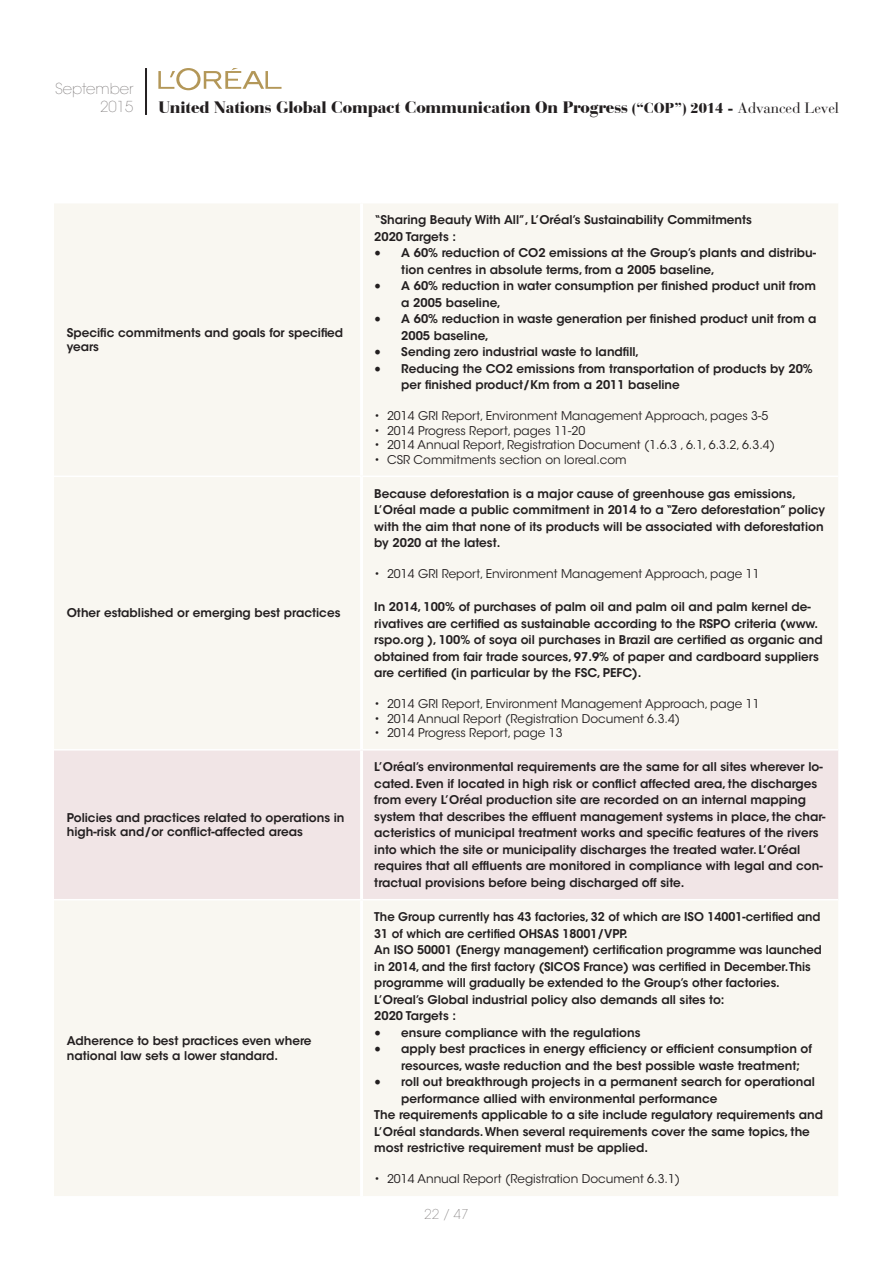
<style>
.page{position:relative;width:893px;height:1263px;background:#fff}
.page>*{position:absolute;margin:0;border:0;box-sizing:border-box;transform-origin:0 0}
.t1{font:900 17.25px "Bauer Bodoni BT";letter-spacing:-.005em;color:#231f20}
.t2{font:200 15px/18px "ITC Avant Garde Std";color:#757171;text-align:right}
.t3{font:200 13.5px "ITC Avant Garde Std";color:#757171}
.t4{font:600 12px/16.5px "ITC Avant Garde Std";color:#231f20}
.t5{font:12px "ITC Avant Garde Std";color:#231f20}
.s1{font-size:15px}
.s2{font-family:"Bauer Bodoni Std";font-weight:400;font-size:15px}
.s3{font-family:"Minion Pro";font-weight:400;font-size:18px}
</style>
<div class="page">
<svg style="left:158px;top:68px;width:124px;height:22px"></svg>
<hr style="left:145px;top:68px;width:1px;height:47px;background:#231f20">
<hr style="left:146px;top:68px;width:1px;height:47px;background:#231f20">
<div style="left:54px;top:204px;width:784px;height:992px;background:#f9f7f1"></div>
<div style="left:54px;top:750px;width:784px;height:149px;background:#f1e5e6"></div>
<hr style="left:54px;top:475px;width:308px;height:2px;background:#fff">
<hr style="left:362px;top:475px;width:476px;height:2px;background:#fff">
<hr style="left:54px;top:749px;width:308px;height:1px;background:#fff">
<hr style="left:362px;top:749px;width:476px;height:1px;background:#fff">
<hr style="left:54px;top:899px;width:308px;height:1px;background:#fff">
<hr style="left:362px;top:899px;width:476px;height:1px;background:#fff">
<hr style="left:360px;top:203px;width:3px;height:272px;background:#fff">
<hr style="left:360px;top:477px;width:3px;height:272px;background:#fff">
<hr style="left:360px;top:750px;width:3px;height:149px;background:#fff">
<hr style="left:360px;top:900px;width:3px;height:296px;background:#fff">
<p class="t2" style="left:55px;top:80px;width:80px">September<br>2015</p>
<h1 class="t1" style="left:158px;top:96px;width:682px">United Nations Global Compact Communication On Progress <span class="s1">(“COP”) 2014 -</span> <span class="s2">Advanced Level</span></h1>
<p class="t4" style="left:67px;top:325px;width:278px;line-height:14.4px">Specific commitments and goals for specified years</p>
<p class="t4" style="left:67px;top:605px;width:275px">Other established or emerging best practices</p>
<p class="t4" style="left:67px;top:810px;width:279px;line-height:14.4px">Policies and practices related to operations in high-risk and/or conflict-affected areas</p>
<p class="t4" style="left:67px;top:1033px;width:246px;line-height:14.4px">Adherence to best practices even where national law sets a lower standard.</p>
<p class="t4" style="left:374px;top:212px;width:379px">“Sharing Beauty With All”, L’Oréal’s Sustainability Commitments<br>2020 Targets :</p>
<p class="t4" style="left:401px;top:245px;width:416px;text-indent:-27px"><span class="s3">•</span> A 60% reduction of CO2 emissions at the Group’s plants and distribu&shy;tion centres in absolute terms, from a 2005 baseline,</p>
<p class="t4" style="left:401px;top:278px;width:416px;text-indent:-27px"><span class="s3">•</span> A 60% reduction in water consumption per finished product unit from a 2005 baseline,</p>
<p class="t4" style="left:401px;top:311px;width:417px;text-indent:-27px"><span class="s3">•</span> A 60% reduction in waste generation per finished product unit from a<br>2005 baseline,</p>
<p class="t4" style="left:374px;top:344px;width:266px"><span class="s3">•</span> Sending zero industrial waste to landfill,</p>
<p class="t4" style="left:401px;top:360px;width:413px;text-indent:-27px"><span class="s3">•</span> Reducing the CO2 emissions from transportation of products by 20% per finished product/Km from a 2011 baseline</p>
<p class="t5" style="left:374px;top:409px;width:395px">• 2014 GRI Report, Environment Management Approach, pages 3-5</p>
<p class="t5" style="left:374px;top:423px;width:212px">• 2014 Progress Report, pages 11-20</p>
<p class="t5" style="left:374px;top:437px;width:402px">• 2014 Annual Report, Registration Document (1.6.3 , 6.1, 6.3.2, 6.3.4)</p>
<p class="t5" style="left:374px;top:452px;width:254px">• CSR Commitments section on loreal.com</p>
<p class="t4" style="left:374px;top:485px;width:452px">Because deforestation is a major cause of greenhouse gas emissions, L’Oréal made a public commitment in 2014 to a “Zero deforestation” policy with the aim that none of its products will be associated with deforestation by 2020 at the latest.</p>
<p class="t5" style="left:374px;top:567px;width:387px">• 2014 GRI Report, Environment Management Approach, page 11</p>
<p class="t4" style="left:374px;top:599px;width:450px">In 2014, 100% of purchases of palm oil and palm oil and palm kernel de&shy;rivatives are certified as sustainable according to the RSPO criteria (www. rspo.org ), 100% of soya oil purchases in Brazil are certified as organic and obtained from fair trade sources, 97.9% of paper and cardboard suppliers are certified (in particular by the FSC, PEFC).</p>
<p class="t5" style="left:374px;top:697px;width:387px">• 2014 GRI Report, Environment Management Approach, page 11</p>
<p class="t5" style="left:374px;top:711px;width:307px">• 2014 Annual Report (Registration Document 6.3.4)</p>
<p class="t5" style="left:374px;top:725px;width:190px">• 2014 Progress Report, page 13</p>
<p class="t4" style="left:374px;top:759px;width:453px">L’Oréal’s environmental requirements are the same for all sites wherever lo&shy;cated. Even if located in high risk or conflict affected area, the discharges from every L’Oréal production site are recorded on an internal mapping system that describes the effluent management systems in place, the char&shy;acteristics of municipal treatment works and specific features of the rivers into which the site or municipality discharges the treated water. L’Oréal requires that all effluents are monitored in compliance with legal and con&shy;tractual provisions before being discharged off site.</p>
<p class="t4" style="left:374px;top:909px;width:449px">The Group currently has 43 factories, 32 of which are ISO 14001-certified and 31 of which are certified OHSAS 18001/VPP.<br>An ISO 50001 (Energy management) certification programme was launched in 2014, and the first factory (SICOS France) was certified in December. This programme will gradually be extended to the Group’s other factories.<br>L’Oreal’s Global industrial policy also demands all sites to:<br>2020 Targets :</p>
<p class="t4" style="left:374px;top:1024px;width:268px"><span class="s3">•</span> ensure compliance with the regulations</p>
<p class="t4" style="left:401px;top:1041px;width:412px;text-indent:-27px"><span class="s3">•</span> apply best practices in energy efficiency or efficient consumption of resources, waste reduction and the best possible waste treatment;</p>
<p class="t4" style="left:374px;top:1074px;width:442px"><span class="s3">•</span> roll out breakthrough projects in a permanent search for operational</p>
<p class="t4" style="left:401px;top:1090px;width:318px">performance allied with environmental performance</p>
<p class="t4" style="left:374px;top:1107px;width:450px">The requirements applicable to a site include regulatory requirements and</p>
<p class="t4" style="left:374px;top:1123px;width:437px">L’Oréal standards. When several requirements cover the same topics, the</p>
<p class="t4" style="left:374px;top:1140px;width:275px">most restrictive requirement must be applied.</p>
<p class="t5" style="left:374px;top:1172px;width:307px">• 2014 Annual Report (Registration Document 6.3.1)</p>
<p class="t3" style="left:424px;top:1207px;width:46px">22 / 47</p>
</div>
